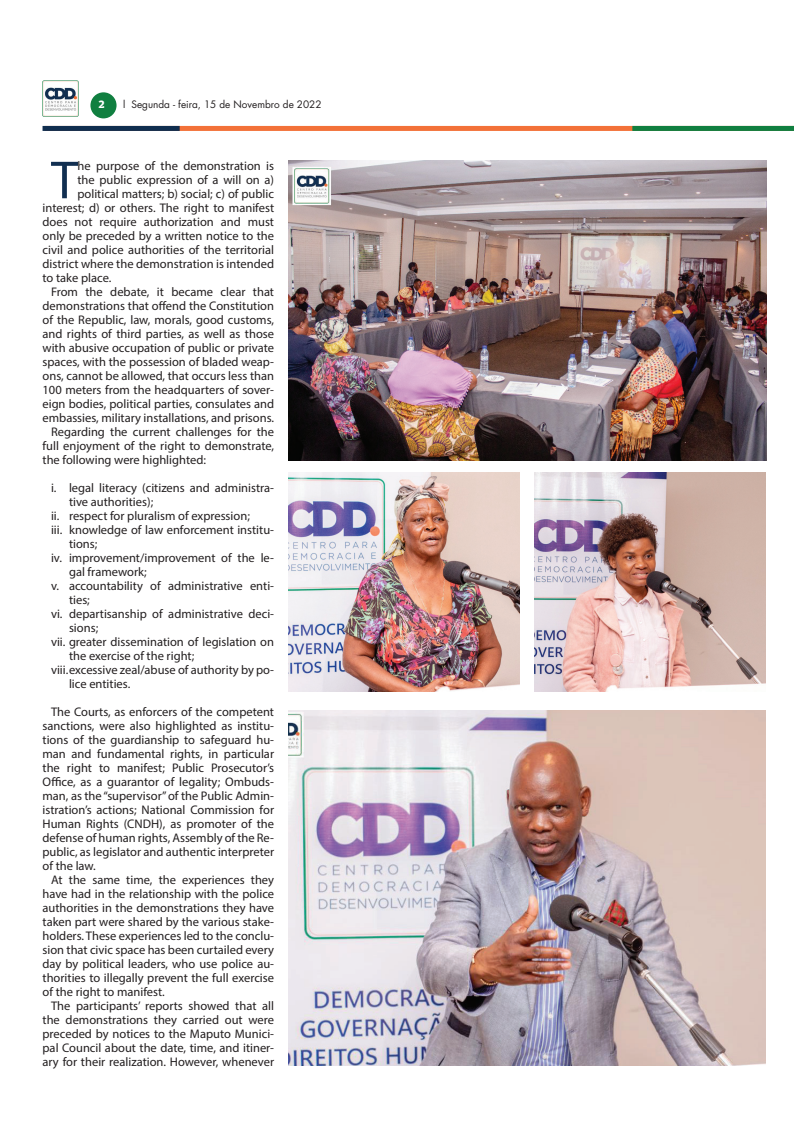
<style>
.page{position:relative;width:794px;height:1134px;background:#fff}
.page>*{position:absolute;margin:0;border:0;box-sizing:border-box;transform-origin:0 0}
.t1{font:54px "Myriad Pro";color:#112f51}
.t2{font:12.5px/14px "Myriad Pro";color:#231f20;text-align:justify}
.t3{font:10px "Futura LT";color:#231f20}
.t4{font:700 10px "Popular";color:#fff}
</style>
<div class="page">
<div style="left:45px;top:126px;width:749px;height:5px;background:#f37138"></div>
<div style="left:632px;top:126px;width:162px;height:5px;background:#107f40"></div>
<div style="left:43px;top:126px;width:137px;height:5px;background:#102e4f"></div>
<div style="left:90px;top:92px;width:27px;height:26px;background:#107f40;border-radius:50%"></div>
<img style="left:43px;top:81px;width:35px;height:35px">
<img style="left:288px;top:161px;width:478px;height:299px">
<img style="left:288px;top:472px;width:232px;height:220px">
<img style="left:288px;top:710px;width:477px;height:356px">
<img style="left:534px;top:472px;width:231px;height:220px">
<p class="t4" style="left:99px;top:98px;width:7px">2</p>
<p class="t3" style="left:123px;top:98px;width:200px">l Segunda - feira, 15 de Novembro de 2022</p>
<h1 class="t1" style="left:51px;top:147px;width:28px">T</h1>
<p class="t2" style="left:77px;top:159px;width:198px">he purpose of the demonstration is</p>
<p class="t2" style="left:77px;top:173px;width:198px">the public expression of a will on a)</p>
<p class="t2" style="left:77px;top:187px;width:198px">political matters; b) social; c) of public</p>
<p class="t2" style="left:43px;top:201px;width:233px">interest; d) or others. The right to manifest</p>
<p class="t2" style="left:43px;top:215px;width:233px">does not require authorization and must</p>
<p class="t2" style="left:43px;top:229px;width:233px">only be preceded by a written notice to the</p>
<p class="t2" style="left:43px;top:243px;width:233px">civil and police authorities of the territorial</p>
<p class="t2" style="left:43px;top:257px;width:233px">district where the demonstration is intended</p>
<p class="t2" style="left:43px;top:271px;width:70px">to take place.</p>
<p class="t2" style="left:51px;top:285px;width:225px">From the debate, it became clear that</p>
<p class="t2" style="left:43px;top:299px;width:233px">demonstrations that offend the Constitution</p>
<p class="t2" style="left:43px;top:313px;width:233px">of the Republic, law, morals, good customs,</p>
<p class="t2" style="left:43px;top:327px;width:233px">and rights of third parties, as well as those</p>
<p class="t2" style="left:43px;top:341px;width:233px">with abusive occupation of public or private</p>
<p class="t2" style="left:43px;top:355px;width:233px">spaces, with the possession of bladed weap-</p>
<p class="t2" style="left:43px;top:369px;width:233px">ons, cannot be allowed, that occurs less than</p>
<p class="t2" style="left:43px;top:383px;width:233px">100 meters from the headquarters of sover-</p>
<p class="t2" style="left:43px;top:397px;width:233px">eign bodies, political parties, consulates and</p>
<p class="t2" style="left:43px;top:411px;width:233px">embassies, military installations, and prisons.</p>
<p class="t2" style="left:51px;top:425px;width:225px">Regarding the current challenges for the</p>
<p class="t2" style="left:43px;top:439px;width:233px">full enjoyment of the right to demonstrate,</p>
<p class="t2" style="left:43px;top:453px;width:165px">the following were highlighted:</p>
<p class="t2" style="left:51px;top:481px;width:225px">i. legal literacy (citizens and administra-</p>
<p class="t2" style="left:69px;top:495px;width:86px">tive authorities);</p>
<p class="t2" style="left:51px;top:509px;width:200px">ii. respect for pluralism of expression;</p>
<p class="t2" style="left:51px;top:523px;width:224px">iii. knowledge of law enforcement institu-</p>
<p class="t2" style="left:69px;top:537px;width:30px">tions;</p>
<p class="t2" style="left:51px;top:551px;width:224px">iv. improvement/improvement of the le-</p>
<p class="t2" style="left:69px;top:565px;width:79px">gal framework;</p>
<p class="t2" style="left:51px;top:579px;width:224px">v. accountability of administrative enti-</p>
<p class="t2" style="left:69px;top:593px;width:22px">ties;</p>
<p class="t2" style="left:51px;top:607px;width:224px">vi. departisanship of administrative deci-</p>
<p class="t2" style="left:69px;top:621px;width:31px">sions;</p>
<p class="t2" style="left:51px;top:635px;width:224px">vii. greater dissemination of legislation on</p>
<p class="t2" style="left:69px;top:649px;width:127px">the exercise of the right;</p>
<p class="t2" style="left:51px;top:663px;width:224px">viii.excessive zeal/abuse of authority by po-</p>
<p class="t2" style="left:69px;top:677px;width:63px">lice entities.</p>
<p class="t2" style="left:43px;top:705px;width:233px;text-indent:9px">The Courts, as enforcers of the competent sanctions, were also highlighted as institu&shy;tions of the guardianship to safeguard hu&shy;man and fundamental rights, in particular the right to manifest; Public Prosecutor’s Office, as a guarantor of legality; Ombuds&shy;man, as the “supervisor” of the Public Admin&shy;istration’s actions; National Commission for Human Rights (CNDH), as promoter of the defense of human rights, Assembly of the Re&shy;public, as legislator and authentic interpreter of the law.</p>
<p class="t2" style="left:43px;top:873px;width:233px;text-indent:8px">At the same time, the experiences they have had in the relationship with the police authorities in the demonstrations they have taken part were shared by the various stake&shy;holders. These experiences led to the conclu&shy;sion that civic space has been curtailed every day by political leaders, who use police au&shy;thorities to illegally prevent the full exercise of the right to manifest.</p>
<p class="t2" style="left:43px;top:999px;width:233px;text-indent:8px">The participants’ reports showed that all the demonstrations they carried out were preceded by notices to the Maputo Munici&shy;pal Council about the date, time, and itiner&shy;ary for their realization. However, whenever</p>
</div>
